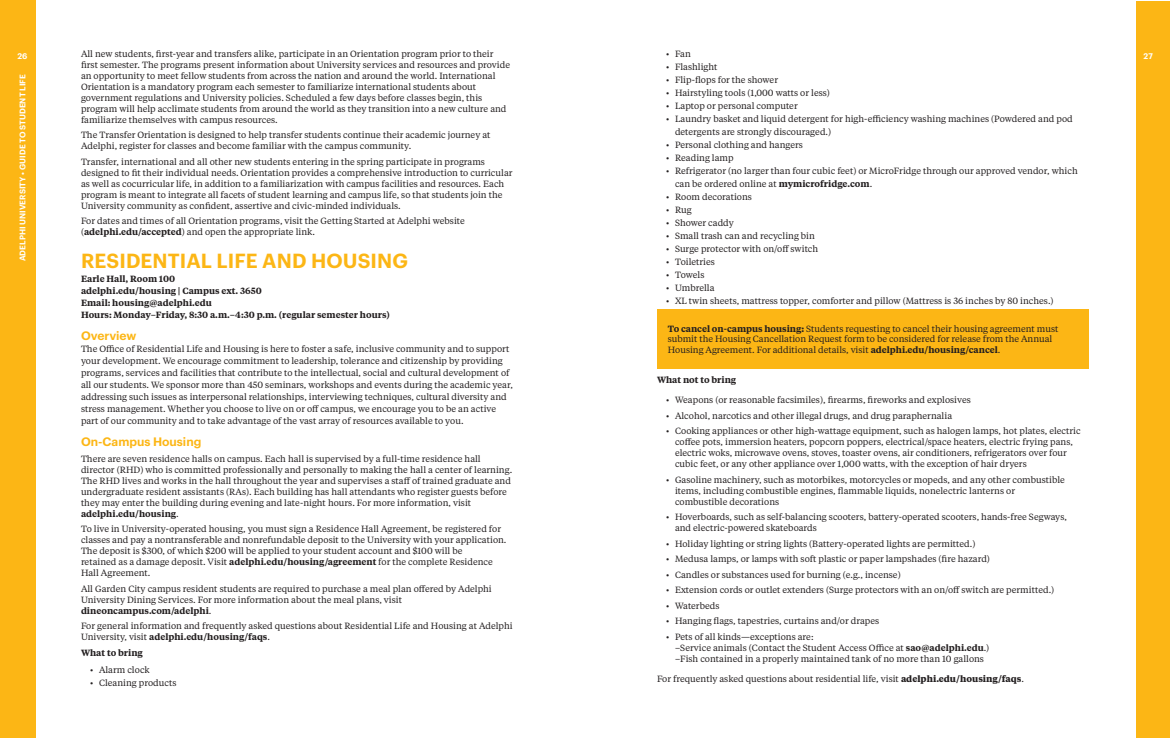
<style>
.page{position:relative;width:1170px;height:738px;background:#fff}
.page>*{position:absolute;margin:0;border:0;box-sizing:border-box;transform-origin:0 0}
.t1{font:600 20px "Graphik";letter-spacing:.005em;color:#fcb615}
.t2{font:600 12px "Graphik";color:#fcb615}
.t3{font:9px/11px "Tiempos Text";color:#231f20}
.t4{font:600 9px/12px "Tiempos Text";color:#231f20}
.t5{font:600 8px "Graphik";letter-spacing:.005em;color:#fff}
.s1{font-weight:600}
.s2{font-weight:700}
</style>
<div class="page">
<div style="left:1136px;top:1px;width:34px;height:737px;background:#fcb615"></div>
<div style="left:0;top:0;width:36px;height:738px;background:#fcb615"></div>
<div style="left:657px;top:310px;width:432px;height:59px;background:#fcb615"></div>
<p class="t5" style="left:18px;top:50px;width:11px">26</p>
<p class="t3" style="left:81px;top:48px;width:414px">All new students, first-year and transfers alike, participate in an Orientation program prior to their</p>
<p class="t5" style="left:1144px;top:50px;width:11px">27</p>
<p class="t3" style="left:81px;top:59px;width:431px">first semester. The programs present information about University services and resources and provide an opportunity to meet fellow students from across the nation and around the world. International Orientation is a mandatory program each semester to familiarize international students about government regulations and University policies. Scheduled a few days before classes begin, this program will help acclimate students from around the world as they transition into a new culture and familiarize themselves with campus resources.</p>
<p class="t3" style="left:81px;top:129px;width:411px">The Transfer Orientation is designed to help transfer students continue their academic journey at<br>Adelphi, register for classes and become familiar with the campus community.</p>
<p class="t3" style="left:81px;top:156px;width:433px">Transfer, international and all other new students entering in the spring participate in programs designed to fit their individual needs. Orientation provides a comprehensive introduction to curricular as well as cocurricular life, in addition to a familiarization with campus facilities and resources. Each program is meant to integrate all facets of student learning and campus life, so that students join the University community as confident, assertive and civic-minded individuals.</p>
<p class="t3" style="left:81px;top:215px;width:385px">For dates and times of all Orientation programs, visit the Getting Started at Adelphi website (<span class="s1">adelphi.edu/accepted</span>) and open the appropriate link.</p>
<h1 class="t1" style="left:81px;top:246px;width:328px">RESIDENTIAL LIFE AND HOUSING</h1>
<p class="t4" style="left:81px;top:273px;width:310px">Earle Hall, Room 100<br>adelphi.edu/housing | Campus ext. 3650<br>Email: housing@adelphi.edu<br>Hours: Monday–Friday, 8:30 a.m.–4:30 p.m. (regular semester hours)</p>
<h2 class="t2" style="left:81px;top:327px;width:57px">Overview</h2>
<p class="t3" style="left:81px;top:343px;width:433px;line-height:12px">The Office of Residential Life and Housing is here to foster a safe, inclusive community and to support your development. We encourage commitment to leadership, tolerance and citizenship by providing programs, services and facilities that contribute to the intellectual, social and cultural development of all our students. We sponsor more than 450 seminars, workshops and events during the academic year, addressing such issues as interpersonal relationships, interviewing techniques, cultural diversity and stress management. Whether you choose to live on or off campus, we encourage you to be an active part of our community and to take advantage of the vast array of resources available to you.</p>
<h2 class="t2" style="left:81px;top:433px;width:122px">On-Campus Housing</h2>
<p class="t3" style="left:81px;top:453px;width:433px">There are seven residence halls on campus. Each hall is supervised by a full-time residence hall director (RHD) who is committed professionally and personally to making the hall a center of learning.<br>The RHD lives and works in the hall throughout the year and supervises a staff of trained graduate and undergraduate resident assistants (RAs). Each building has hall attendants who register guests before they may enter the building during evening and late-night hours. For more information, visit <span class="s1">adelphi.edu/housing</span>.</p>
<p class="t3" style="left:81px;top:523px;width:427px">To live in University-operated housing, you must sign a Residence Hall Agreement, be registered for classes and pay a nontransferable and nonrefundable deposit to the University with your application.<br>The deposit is $300, of which $200 will be applied to your student account and $100 will be<br>retained as a damage deposit. Visit <span class="s1">adelphi.edu/housing/agreement</span> for the complete Residence Hall Agreement.</p>
<p class="t3" style="left:81px;top:583px;width:412px">All Garden City campus resident students are required to purchase a meal plan offered by Adelphi<br>University Dining Services. For more information about the meal plans, visit <span class="s1">dineoncampus.com/adelphi</span>.</p>
<p class="t3" style="left:81px;top:620px;width:433px">For general information and frequently asked questions about Residential Life and Housing at Adelphi<br>University, visit <span class="s1">adelphi.edu/housing/faqs</span>.</p>
<p class="t4" style="left:81px;top:646px;width:63px">What to bring</p>
<p class="t3" style="left:90px;top:664px;width:61px">• Alarm clock</p>
<p class="t3" style="left:90px;top:677px;width:88px">• Cleaning products</p>
<p class="t3" style="left:666px;top:48px;width:26px">• Fan</p>
<p class="t3" style="left:666px;top:61px;width:53px">• Flashlight</p>
<p class="t3" style="left:666px;top:74px;width:114px">• Flip-flops for the shower</p>
<p class="t3" style="left:666px;top:87px;width:166px">• Hairstyling tools (1,000 watts or less)</p>
<p class="t3" style="left:666px;top:100px;width:133px">• Laptop or personal computer</p>
<p class="t3" style="left:675px;top:112px;width:399px;line-height:13px;text-indent:-9px">• Laundry basket and liquid detergent for high-efficiency washing machines (Powdered and pod detergents are strongly discouraged.)</p>
<p class="t3" style="left:666px;top:139px;width:138px">• Personal clothing and hangers</p>
<p class="t3" style="left:666px;top:152px;width:69px">• Reading lamp</p>
<p class="t3" style="left:675px;top:164px;width:404px;line-height:13px;text-indent:-9px">• Refrigerator (no larger than four cubic feet) or MicroFridge through our approved vendor, which can be ordered online at <span class="s1">mymicrofridge.com</span>.</p>
<p class="t3" style="left:666px;top:191px;width:87px">• Room decorations</p>
<p class="t3" style="left:666px;top:204px;width:27px">• Rug</p>
<p class="t3" style="left:666px;top:217px;width:69px">• Shower caddy</p>
<p class="t3" style="left:666px;top:230px;width:150px">• Small trash can and recycling bin</p>
<p class="t3" style="left:666px;top:243px;width:154px">• Surge protector with on/off switch</p>
<p class="t3" style="left:666px;top:256px;width:51px">• Toiletries</p>
<p class="t3" style="left:666px;top:269px;width:40px">• Towels</p>
<p class="t3" style="left:666px;top:282px;width:50px">• Umbrella</p>
<p class="t3" style="left:666px;top:295px;width:389px">• XL twin sheets, mattress topper, comforter and pillow (Mattress is 36 inches by 80 inches.)</p>
<p class="t5" style="left:16px;top:261px;width:188px;rotate:-90deg">ADELPHI UNIVERSITY • GUIDE TO STUDENT LIFE</p>
<p class="t3" style="left:668px;top:323px;width:392px"><span class="s1">To cancel on-campus housing</span><span class="s2">:</span> Students requesting to cancel their housing agreement must submit the Housing Cancellation Request form to be considered for release from the Annual<br>Housing Agreement. For additional details, visit <span class="s1">adelphi.edu/housing/cancel</span>.</p>
<p class="t4" style="left:657px;top:373px;width:81px">What not to bring</p>
<p class="t3" style="left:666px;top:394px;width:306px">• Weapons (or reasonable facsimiles), firearms, fireworks and explosives</p>
<p class="t3" style="left:666px;top:409px;width:288px">• Alcohol, narcotics and other illegal drugs, and drug paraphernalia</p>
<p class="t3" style="left:675px;top:425px;width:407px;text-indent:-9px">• Cooking appliances or other high-wattage equipment, such as halogen lamps, hot plates, electric coffee pots, immersion heaters, popcorn poppers, electrical/space heaters, electric frying pans, electric woks, microwave ovens, stoves, toaster ovens, air conditioners, refrigerators over four cubic feet, or any other appliance over 1,000 watts, with the exception of hair dryers</p>
<p class="t3" style="left:675px;top:473px;width:391px;text-indent:-9px">• Gasoline machinery, such as motorbikes, motorcycles or mopeds, and any other combustible items, including combustible engines, flammable liquids, nonelectric lanterns or combustible decorations</p>
<p class="t3" style="left:675px;top:511px;width:393px;text-indent:-9px">• Hoverboards, such as self-balancing scooters, battery-operated scooters, hands-free Segways, and electric-powered skateboards</p>
<p class="t3" style="left:666px;top:537px;width:311px">• Holiday lighting or string lights (Battery-operated lights are permitted.)</p>
<p class="t3" style="left:666px;top:553px;width:325px">• Medusa lamps, or lamps with soft plastic or paper lampshades (fire hazard)</p>
<p class="t3" style="left:666px;top:568px;width:236px">• Candles or substances used for burning (e.g., incense)</p>
<p class="t3" style="left:666px;top:584px;width:390px">• Extension cords or outlet extenders (Surge protectors with an on/off switch are permitted.)</p>
<p class="t3" style="left:666px;top:599px;width:55px">• Waterbeds</p>
<p class="t3" style="left:666px;top:615px;width:215px">• Hanging flags, tapestries, curtains and/or drapes</p>
<p class="t3" style="left:675px;top:630px;width:316px;text-indent:-9px">• Pets of all kinds—exceptions are:<br>–Service animals (Contact the Student Access Office at <span class="s1">sao@adelphi.edu</span>.) –Fish contained in a properly maintained tank of no more than 10 gallons</p>
<p class="t3" style="left:657px;top:672px;width:369px">For frequently asked questions about residential life, visit <span class="s2">adelphi.edu/housing/faqs</span>.</p>
</div>
